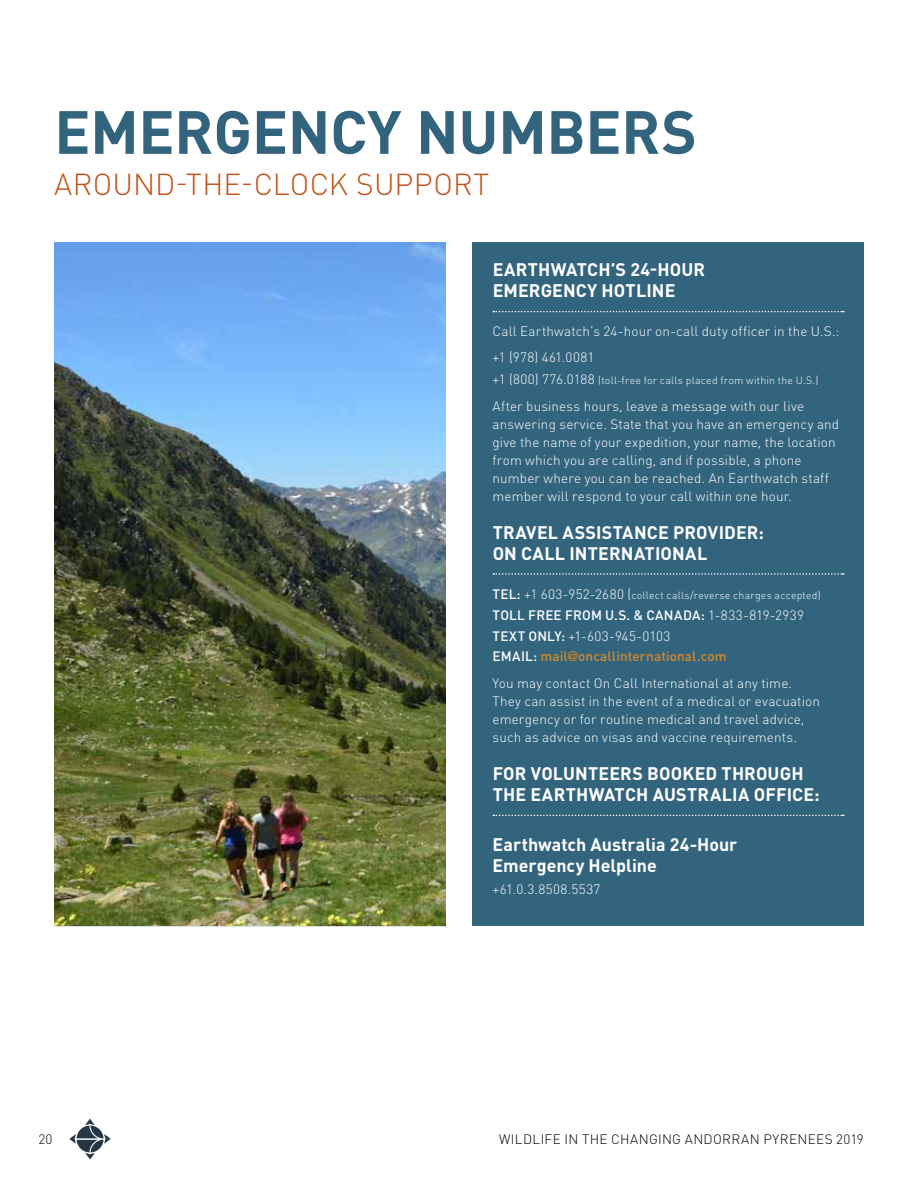
<style>
.page{position:relative;width:918px;height:1188px;background:#fff}
.page>*{position:absolute;margin:0;border:0;box-sizing:border-box;transform-origin:0 0}
.t1{font:700 60px "DINOT";letter-spacing:-.005em;color:#33647e}
.t2{font:300 30px "DINOT";color:#c1531b}
.t3{font:700 18px/21px "DINOT";letter-spacing:.005em;color:#fff}
.t4{font:300 13.5px/18px "DINOT";letter-spacing:.01em;color:#fff}
.t5{font:500 13.5px/20.7px "DINOT";letter-spacing:.01em;color:#fff}
.t6{font:300 13.5px "DINOT";letter-spacing:.02em;color:#000}
.t7{font:300 13.5px "DINOT";letter-spacing:.03em;color:#fff}
.t8{font:300 10.5px "DINOT";letter-spacing:.025em;color:#fff}
.s1{font-size:13.5px}
.s2{font-weight:500;font-size:13.5px}
.s3{font-weight:300}
.s4{color:#da8824}
.s5{font-family:"Helvetica Neue";color:#da8824}
</style>
<div class="page">
<div style="left:472px;top:242px;width:392px;height:683px;background:#33647e"></div>
<svg style="left:493px;top:311px;width:351px;height:1px"></svg>
<svg style="left:493px;top:573px;width:351px;height:2px"></svg>
<svg style="left:493px;top:815px;width:351px;height:1px"></svg>
<svg style="left:69px;top:1119px;width:42px;height:41px"></svg>
<img style="left:54px;top:242px;width:391px;height:683px">
<h1 class="t1" style="left:54px;top:85px;width:644px">EMERGENCY NUMBERS</h1>
<h2 class="t2" style="left:54px;top:161px;width:437px">AROUND-THE-CLOCK SUPPORT</h2>
<h3 class="t3" style="left:493px;top:258px;width:214px">EARTHWATCH’S 24-HOUR<br>EMERGENCY HOTLINE</h3>
<p class="t4" style="left:493px;top:316px;width:348px;line-height:26.7px">Call Earthwatch’s 24-hour on-call duty officer in the U.S.: +1 (978) 461.0081</p>
<p class="t8" style="left:493px;top:372px;width:327px"><span class="s1">+1 (800) 776.0188</span> (toll-free for calls placed from within the U.S.)</p>
<p class="t4" style="left:493px;top:396px;width:348px">After business hours, leave a message with our live answering service. State that you have an emergency and give the name of your expedition, your name, the location from which you are calling, and if possible, a phone number where you can be reached. An Earthwatch staff member will respond to your call within one hour.</p>
<h3 class="t3" style="left:493px;top:520px;width:273px">TRAVEL ASSISTANCE PROVIDER:<br>ON CALL INTERNATIONAL</h3>
<p class="t8" style="left:493px;top:588px;width:330px"><span class="s2">TEL:</span> <span class="s1">+1 603-952-2680 (</span>collect calls/reverse charges accepted)</p>
<p class="t5" style="left:493px;top:604px;width:313px">TOLL FREE FROM U.S. &amp; CANADA: <span class="s3">1-833-819-2939<br></span>TEXT ONLY: <span class="s3">+1-603-945-0103<br></span>EMAIL: <span class="s4">mail</span><span class="s5">@</span><span class="s4">oncallinternational.com</span></p>
<p class="t4" style="left:493px;top:673px;width:329px">You may contact On Call International at any time.<br>They can assist in the event of a medical or evacuation emergency or for routine medical and travel advice, such as advice on visas and vaccine requirements.</p>
<h3 class="t3" style="left:493px;top:761px;width:329px">FOR VOLUNTEERS BOOKED THROUGH<br>THE EARTHWATCH AUSTRALIA OFFICE:</h3>
<h3 class="t3" style="left:493px;top:832px;width:246px">Earthwatch Australia 24-Hour<br>Emergency Helpline</h3>
<p class="t7" style="left:493px;top:879px;width:109px">+61.0.3.8508.5537</p>
<p class="t6" style="left:39px;top:1129px;width:15px">20</p>
<p class="t6" style="left:499px;top:1129px;width:366px">WILDLIFE IN THE CHANGING ANDORRAN PYRENEES 2019</p>
</div>
